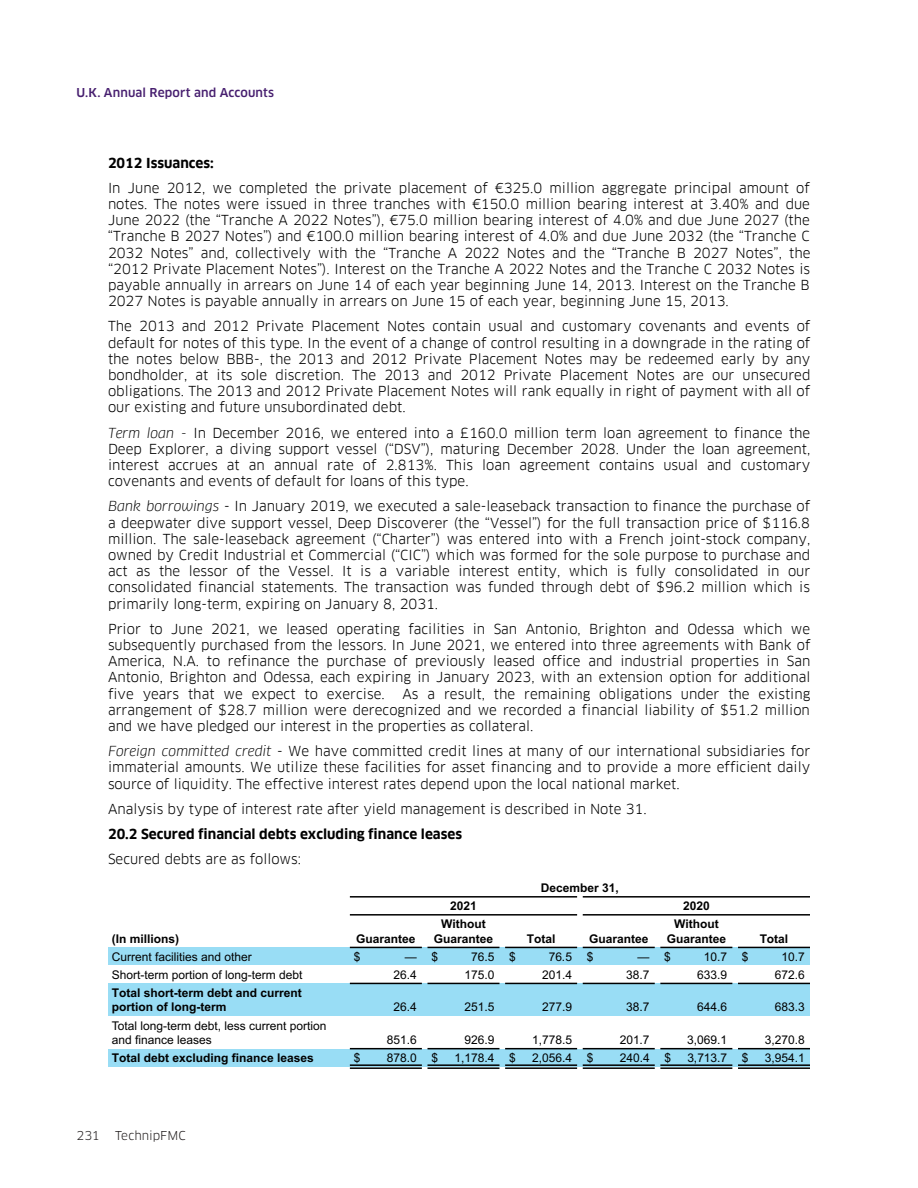
<style>
.page{position:relative;width:918px;height:1188px;background:#fff}
.page>*{position:absolute;margin:0;border:0;box-sizing:border-box;transform-origin:0 0}
.t1{font:13.5px/16.2px "Clan Pro";color:#000;text-align:justify}
.t2{font:12px/14.4px "Arial";color:#000}
.t3{font:700 12px/14.4px "Arial";color:#000;text-align:center}
.t4{font:500 12px "Clan OT";letter-spacing:.01em;color:#471f6f}
.t5{font:12px "Clan OT";letter-spacing:.005em;color:#231f20}
.s1{font-weight:700}
.s2{font-style:italic}
</style>
<div class="page">
<div style="left:108px;top:947px;width:702px;height:18px;background:#99ddf5"></div>
<div style="left:108px;top:983px;width:702px;height:33px;background:#99ddf5"></div>
<div style="left:108px;top:1049px;width:702px;height:18px;background:#99ddf5"></div>
<hr style="left:350px;top:896px;width:227px;height:2px;background:#000">
<hr style="left:583px;top:896px;width:227px;height:2px;background:#000">
<hr style="left:350px;top:914px;width:227px;height:2px;background:#000">
<hr style="left:583px;top:914px;width:227px;height:2px;background:#000">
<hr style="left:350px;top:947px;width:72px;height:1px;background:#000">
<hr style="left:428px;top:947px;width:72px;height:1px;background:#000">
<hr style="left:505px;top:947px;width:72px;height:1px;background:#000">
<hr style="left:583px;top:947px;width:72px;height:1px;background:#000">
<hr style="left:660px;top:947px;width:72px;height:1px;background:#000">
<hr style="left:738px;top:947px;width:72px;height:1px;background:#000">
<hr style="left:350px;top:983px;width:72px;height:1px;background:#000">
<hr style="left:428px;top:983px;width:72px;height:1px;background:#000">
<hr style="left:505px;top:983px;width:72px;height:1px;background:#000">
<hr style="left:583px;top:983px;width:72px;height:1px;background:#000">
<hr style="left:660px;top:983px;width:72px;height:1px;background:#000">
<hr style="left:738px;top:983px;width:72px;height:1px;background:#000">
<hr style="left:350px;top:1048px;width:72px;height:1px;background:#000">
<hr style="left:428px;top:1048px;width:72px;height:1px;background:#000">
<hr style="left:505px;top:1048px;width:72px;height:1px;background:#000">
<hr style="left:583px;top:1048px;width:72px;height:1px;background:#000">
<hr style="left:660px;top:1048px;width:72px;height:1px;background:#000">
<hr style="left:738px;top:1048px;width:72px;height:1px;background:#000">
<hr style="left:350px;top:1064px;width:72px;height:2px;background:#000">
<hr style="left:350px;top:1067px;width:72px;height:2px;background:#000">
<hr style="left:428px;top:1064px;width:72px;height:2px;background:#000">
<hr style="left:428px;top:1067px;width:72px;height:2px;background:#000">
<hr style="left:505px;top:1064px;width:72px;height:2px;background:#000">
<hr style="left:505px;top:1067px;width:72px;height:2px;background:#000">
<hr style="left:583px;top:1064px;width:72px;height:2px;background:#000">
<hr style="left:583px;top:1067px;width:72px;height:2px;background:#000">
<hr style="left:660px;top:1064px;width:72px;height:2px;background:#000">
<hr style="left:660px;top:1067px;width:72px;height:2px;background:#000">
<hr style="left:738px;top:1064px;width:72px;height:2px;background:#000">
<hr style="left:738px;top:1067px;width:72px;height:2px;background:#000">
<p class="t4" style="left:77px;top:86px;width:199px">U.K. Annual Report and Accounts</p>
<p class="t1" style="left:108px;top:150px;width:703px;line-height:25.2px"><span class="s1">2012 Issuances:<br></span>In June 2012, we completed the private placement of €325.0 million aggregate principal amount of</p>
<p class="t1" style="left:108px;top:196px;width:704px">notes. The notes were issued in three tranches with €150.0 million bearing interest at 3.40% and due June 2022 (the “Tranche A 2022 Notes”), €75.0 million bearing interest of 4.0% and due June 2027 (the “Tranche B 2027 Notes”) and €100.0 million bearing interest of 4.0% and due June 2032 (the “Tranche C 2032 Notes” and, collectively with the “Tranche A 2022 Notes and the “Tranche B 2027 Notes”, the “2012 Private Placement Notes”). Interest on the Tranche A 2022 Notes and the Tranche C 2032 Notes is payable annually in arrears on June 14 of each year beginning June 14, 2013. Interest on the Tranche B 2027 Notes is payable annually in arrears on June 15 of each year, beginning June 15, 2013.</p>
<p class="t1" style="left:108px;top:318px;width:704px">The 2013 and 2012 Private Placement Notes contain usual and customary covenants and events of default for notes of this type. In the event of a change of control resulting in a downgrade in the rating of the notes below BBB-, the 2013 and 2012 Private Placement Notes may be redeemed early by any bondholder, at its sole discretion. The 2013 and 2012 Private Placement Notes are our unsecured obligations. The 2013 and 2012 Private Placement Notes will rank equally in right of payment with all of our existing and future unsubordinated debt.</p>
<p class="t1" style="left:108px;top:425px;width:704px"><span class="s2">Term loan -</span> In December 2016, we entered into a £160.0 million term loan agreement to finance the Deep Explorer, a diving support vessel (“DSV”), maturing December 2028. Under the loan agreement, interest accrues at an annual rate of 2.813%. This loan agreement contains usual and customary covenants and events of default for loans of this type.</p>
<p class="t1" style="left:108px;top:498px;width:704px"><span class="s2">Bank borrowings</span> - In January 2019, we executed a sale-leaseback transaction to finance the purchase of a deepwater dive support vessel, Deep Discoverer (the “Vessel”) for the full transaction price of $116.8 million. The sale-leaseback agreement (“Charter”) was entered into with a French joint-stock company, owned by Credit Industrial et Commercial (“CIC”) which was formed for the sole purpose to purchase and act as the lessor of the Vessel. It is a variable interest entity, which is fully consolidated in our consolidated financial statements. The transaction was funded through debt of $96.2 million which is primarily long-term, expiring on January 8, 2031.</p>
<p class="t1" style="left:108px;top:621px;width:704px">Prior to June 2021, we leased operating facilities in San Antonio, Brighton and Odessa which we subsequently purchased from the lessors. In June 2021, we entered into three agreements with Bank of America, N.A. to refinance the purchase of previously leased office and industrial properties in San Antonio, Brighton and Odessa, each expiring in January 2023, with an extension option for additional five years that we expect to exercise.</p>
<p class="t1" style="left:108px;top:686px;width:704px;text-indent:295px">As a result, the remaining obligations under the existing arrangement of $28.7 million were derecognized and we recorded a financial liability of $51.2 million and we have pledged our interest in the properties as collateral.</p>
<p class="t1" style="left:108px;top:743px;width:704px"><span class="s2">Foreign committed credit</span> - We have committed credit lines at many of our international subsidiaries for immaterial amounts. We utilize these facilities for asset financing and to provide a more efficient daily source of liquidity. The effective interest rates depend upon the local national market.</p>
<p class="t1" style="left:108px;top:796px;width:540px;line-height:25.2px;text-align:left">Analysis by type of interest rate after yield management is described in Note 31.<br><span class="s1">20.2 Secured financial debts excluding finance leases<br></span>Secured debts are as follows:</p>
<p class="t3" style="left:541px;top:881px;width:79px">December 31,</p>
<p class="t3" style="left:112px;top:932px;width:69px">(In millions)</p>
<p class="t3" style="left:450px;top:899px;width:28px">2021</p>
<p class="t3" style="left:683px;top:899px;width:28px">2020</p>
<p class="t3" style="left:434px;top:917px;width:61px">Without<br>Guarantee</p>
<p class="t3" style="left:667px;top:917px;width:61px">Without<br>Guarantee</p>
<p class="t3" style="left:356px;top:932px;width:61px">Guarantee</p>
<p class="t3" style="left:527px;top:932px;width:30px">Total</p>
<p class="t3" style="left:589px;top:932px;width:61px">Guarantee</p>
<p class="t3" style="left:760px;top:932px;width:30px">Total</p>
<p class="t2" style="left:112px;top:949px;width:141px">Current facilities and other</p>
<p class="t2" style="left:354px;top:949px;width:8px">$</p>
<p class="t2" style="left:405px;top:949px;width:35px">— $</p>
<p class="t2" style="left:471px;top:949px;width:46px">76.5 $</p>
<p class="t2" style="left:549px;top:949px;width:46px">76.5 $</p>
<p class="t2" style="left:638px;top:949px;width:35px">— $</p>
<p class="t2" style="left:704px;top:949px;width:46px">10.7 $</p>
<p class="t2" style="left:782px;top:949px;width:25px">10.7</p>
<p class="t2" style="left:112px;top:967px;width:192px">Short-term portion of long-term debt</p>
<p class="t2" style="left:393px;top:967px;width:25px">26.4</p>
<p class="t2" style="left:464px;top:967px;width:31px">175.0</p>
<p class="t2" style="left:542px;top:967px;width:31px">201.4</p>
<p class="t2" style="left:626px;top:967px;width:25px">38.7</p>
<p class="t2" style="left:697px;top:967px;width:31px">633.9</p>
<p class="t2" style="left:775px;top:967px;width:31px">672.6</p>
<p class="t3" style="left:112px;top:986px;width:191px;text-align:left">Total short-term debt and current portion of long-term</p>
<p class="t2" style="left:393px;top:1000px;width:25px">26.4</p>
<p class="t2" style="left:464px;top:1000px;width:31px">251.5</p>
<p class="t2" style="left:542px;top:1000px;width:31px">277.9</p>
<p class="t2" style="left:626px;top:1000px;width:25px">38.7</p>
<p class="t2" style="left:697px;top:1000px;width:31px">644.6</p>
<p class="t2" style="left:775px;top:1000px;width:31px">683.3</p>
<p class="t2" style="left:112px;top:1018px;width:216px">Total long-term debt, less current portion and finance leases</p>
<p class="t2" style="left:387px;top:1033px;width:31px">851.6</p>
<p class="t2" style="left:464px;top:1033px;width:31px">926.9</p>
<p class="t2" style="left:532px;top:1033px;width:41px">1,778.5</p>
<p class="t2" style="left:620px;top:1033px;width:31px">201.7</p>
<p class="t2" style="left:687px;top:1033px;width:41px">3,069.1</p>
<p class="t2" style="left:765px;top:1033px;width:41px">3,270.8</p>
<p class="t3" style="left:112px;top:1051px;width:203px">Total debt excluding finance leases</p>
<p class="t2" style="left:354px;top:1051px;width:8px">$</p>
<p class="t2" style="left:387px;top:1051px;width:53px">878.0 $</p>
<p class="t2" style="left:454px;top:1051px;width:63px">1,178.4 $</p>
<p class="t2" style="left:532px;top:1051px;width:63px">2,056.4 $</p>
<p class="t2" style="left:620px;top:1051px;width:53px">240.4 $</p>
<p class="t2" style="left:687px;top:1051px;width:63px">3,713.7 $</p>
<p class="t2" style="left:765px;top:1051px;width:41px">3,954.1</p>
<p class="t5" style="left:77px;top:1129px;width:25px">231</p>
<p class="t5" style="left:115px;top:1129px;width:72px">TechnipFMC</p>
</div>
